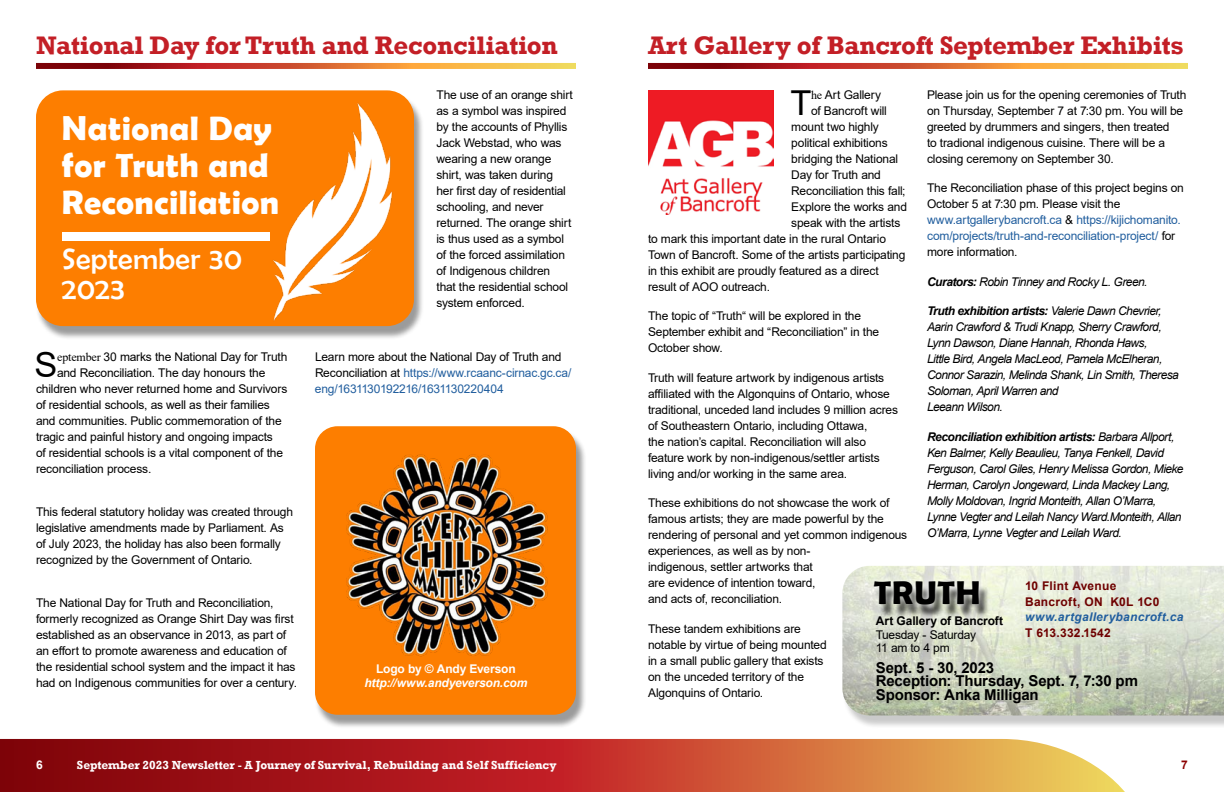
<style>
.page{position:relative;width:1224px;height:792px;background:#fff}
.page>*{position:absolute;margin:0;border:0;box-sizing:border-box;transform-origin:0 0}
.t1{font:34.4px "Arial";color:#000}
.t2{font:700 34px/37px "Berlin Sans FB Demi";letter-spacing:.01em;color:#fff}
.t3{font:700 33px "Berlin Sans FB Demi";letter-spacing:.025em;color:#000}
.t4{font:30px/30px "Berlin Sans FB";letter-spacing:.015em;color:#fff}
.t5{font:700 26px "Rockwell";letter-spacing:-.01em;color:#c31f26}
.t6{font:700 15px/13.5px "Arial";letter-spacing:-.01em;color:#000}
.t7{font:12px/16px "Arial";letter-spacing:-.015em;color:#000}
.t8{font:italic 12px/16px "Arial";letter-spacing:-.045em;color:#000}
.t9{font:12px/16px "Arial";letter-spacing:-.015em;color:#215e9e}
.t10{font:700 12px "Rockwell";letter-spacing:-.005em;color:#fff}
.t11{font:700 12px/15.5px "Arial";letter-spacing:.02em;color:#6e0000}
.t12{font:italic 700 12px "Arial";letter-spacing:-.015em;color:#fff}
.t13{font:italic 700 12px "Arial";letter-spacing:.025em;color:#215e9e}
.t14{font:700 12px "Arial";letter-spacing:-.01em;color:#000}
.t15{font:700 12px "Arial";letter-spacing:-.01em;color:#fff}
.t16{font:700 12px "Arial";color:#8c0000}
.s1{font-family:"Times New Roman"}
.s2{color:#000}
.s3{color:#000101}
.s4{font-weight:700}
</style>
<div class="page">
<svg style="left:36px;top:63px;width:540px;height:6px;background:#cb6230"></svg>
<div style="left:314px;top:429px;width:273px;height:300px;background:#000;opacity:.4"></div>
<div style="left:315px;top:426px;width:261px;height:289px;background:#fd7e00;border-radius:22px"></div>
<img style="left:346px;top:454px;width:202px;height:203px">
<div style="left:35px;top:93px;width:390px;height:247px;background:#000;opacity:.4"></div>
<div style="left:36px;top:90px;width:378px;height:236px;background:#fd7e00;border-radius:27px"></div>
<img style="left:269px;top:103px;width:126px;height:223px">
<div style="left:62px;top:232px;width:207px;height:9px;background:#fff"></div>
<svg style="left:648px;top:63px;width:540px;height:6px;background:#cb6230"></svg>
<img style="left:648px;top:90px;width:125px;height:124px">
<div style="left:842px;top:569px;width:382px;height:160px;background:#000;opacity:.4"></div>
<img style="left:842px;top:566px;width:382px;height:150px">
<div style="left:874px;top:585px;width:115px;height:34px;background:#000;opacity:.75"></div>
<div style="left:868px;top:575px;width:117px;height:36px;background:#fff;opacity:.75"></div>
<svg style="left:0;top:739px;width:1125px;height:53px;background:#bd4832"></svg>
<h3 class="t5" style="left:36px;top:29px;width:523px">National Day for Truth and Reconciliation</h3>
<h2 class="t2" style="left:62px;top:110px;width:219px">National Day for Truth and<br>Reconciliation</h2>
<h3 class="t4" style="left:62px;top:244px;width:182px">September 30<br>2023</h3>
<h1 class="t1" style="left:34px;top:342px;width:24px">S</h1>
<p class="t7" style="left:57px;top:349px;width:232px"><span class="s1">eptember</span> 30 marks the National Day for Truth</p>
<p class="t7" style="left:57px;top:365px;width:210px">and Reconciliation. The day honours the</p>
<p class="t7" style="left:36px;top:381px;width:253px">children who never returned home and Survivors</p>
<p class="t7" style="left:36px;top:397px;width:235px">of residential schools, as well as their families</p>
<p class="t7" style="left:36px;top:413px;width:247px">and communities. Public commemoration of the</p>
<p class="t7" style="left:36px;top:429px;width:238px">tragic and painful history and ongoing impacts</p>
<p class="t7" style="left:36px;top:445px;width:249px">of residential schools is a vital component of the</p>
<p class="t7" style="left:36px;top:461px;width:117px">reconciliation process.</p>
<p class="t7" style="left:36px;top:504px;width:259px">This federal statutory holiday was created through legislative amendments made by Parliament. As of July 2023, the holiday has also been formally recognized by the Government of Ontario.</p>
<p class="t7" style="left:36px;top:595px;width:263px">The National Day for Truth and Reconciliation, formerly recognized as Orange Shirt Day was first established as an observance in 2013, as part of an effort to promote awareness and education of the residential school system and the impact it has had on Indigenous communities for over a century.</p>
<p class="t7" style="left:436px;top:87px;width:138px">The use of an orange shirt as a symbol was inspired by the accounts of Phyllis<br>Jack Webstad, who was wearing a new orange shirt, was taken during her first day of residential schooling, and never returned. The orange shirt is thus used as a symbol of the forced assimilation of Indigenous children<br>that the residential school system enforced.</p>
<p class="t9" style="left:315px;top:348px;width:258px"><span class="s2">Learn more about the National Day of Truth and<br>Reconciliation at</span> https://www.rcaanc-cirnac.gc.ca/ eng/1631130192216/1631130220404</p>
<p class="t15" style="left:376px;top:661px;width:141px">Logo by © Andy Everson</p>
<p class="t12" style="left:364px;top:675px;width:165px">http://www.andyeverson.com</p>
<h3 class="t5" style="left:648px;top:29px;width:537px">Art Gallery of Bancroft September Exhibits</h3>
<h1 class="t1" style="left:790px;top:79px;width:22px">T</h1>
<p class="t7" style="left:811px;top:86px;width:71px"><span class="s1">he</span> Art Gallery</p>
<p class="t7" style="left:927px;top:87px;width:261px">Please join us for the opening ceremonies of Truth on Thursday, September 7 at 7:30 pm. You will be greeted by drummers and singers, then treated<br>to tradional indigenous cuisine. There will be a closing ceremony on September 30.</p>
<p class="t9" style="left:927px;top:180px;width:258px"><span class="s2">The Reconciliation phase of this project begins on October 5 at 7:30 pm. Please visit the </span>www.artgallerybancroft.ca <span class="s2">&amp;</span> https://kijichomanito. com/projects/truth-and-reconciliation-project/ <span class="s3">for more information.</span></p>
<p class="t8" style="left:927px;top:274px;width:222px"><span class="s4">Curators:</span> Robin Tinney and Rocky L. Green.</p>
<p class="t8" style="left:927px;top:303px;width:253px"><span class="s4">Truth exhibition artists:</span> Valerie Dawn Chevrier, Aarin Crawford &amp; Trudi Knapp, Sherry Crawford, Lynn Dawson, Diane Hannah, Rhonda Haws,<br>Little Bird, Angela MacLeod, Pamela McElheran, Connor Sarazin, Melinda Shank, Lin Smith, Theresa Soloman, April Warren and<br>Leeann Wilson.</p>
<p class="t8" style="left:927px;top:429px;width:258px"><span class="s4">Reconciliation exhibition artists:</span> Barbara Allport, Ken Balmer, Kelly Beaulieu, Tanya Fenkell, David Ferguson, Carol Giles, Henry Melissa Gordon, Mieke Herman, Carolyn Jongeward, Linda Mackey Lang, Molly Moldovan, Ingrid Monteith, Allan O’Marra, Lynne Vegter and Leilah Nancy Ward.Monteith, Allan O’Marra, Lynne Vegter and Leilah Ward.</p>
<p class="t7" style="left:811px;top:102px;width:77px">of Bancroft will</p>
<p class="t7" style="left:791px;top:118px;width:89px">mount two highly</p>
<p class="t7" style="left:791px;top:134px;width:98px">political exhibitions</p>
<p class="t7" style="left:791px;top:150px;width:108px">bridging the National</p>
<p class="t7" style="left:791px;top:166px;width:91px">Day for Truth and</p>
<p class="t7" style="left:791px;top:182px;width:116px">Reconciliation this fall;</p>
<p class="t7" style="left:791px;top:198px;width:117px">Explore the works and</p>
<p class="t7" style="left:791px;top:214px;width:111px">speak with the artists</p>
<p class="t7" style="left:648px;top:230px;width:239px">to mark this important date in the rural Ontario</p>
<p class="t7" style="left:648px;top:246px;width:259px">Town of Bancroft. Some of the artists participating</p>
<p class="t7" style="left:648px;top:262px;width:232px">in this exhibit are proudly featured as a direct</p>
<p class="t7" style="left:648px;top:278px;width:123px">result of AOO outreach.</p>
<p class="t7" style="left:648px;top:308px;width:233px">The topic of “Truth“ will be explored in the<br>September exhibit and “Reconciliation” in the<br>October show.</p>
<p class="t7" style="left:648px;top:369px;width:251px">Truth will feature artwork by indigenous artists affiliated with the Algonquins of Ontario, whose traditional, unceded land includes 9 million acres of Southeastern Ontario, including Ottawa,<br>the nation’s capital. Reconciliation will also feature work by non-indigenous/settler artists living and/or working in the same area.</p>
<p class="t7" style="left:648px;top:495px;width:261px">These exhibitions do not showcase the work of famous artists; they are made powerful by the rendering of personal and yet common indigenous experiences, as well as by non-<br>indigenous, settler artworks that<br>are evidence of intention toward,<br>and acts of, reconciliation.</p>
<p class="t7" style="left:648px;top:620px;width:180px">These tandem exhibitions are notable by virtue of being mounted in a small public gallery that exists on the unceded territory of the<br>Algonquins of Ontario.</p>
<p class="t11" style="left:1025px;top:578px;width:136px">10 Flint Avenue<br>Bancroft, ON K0L 1C0</p>
<p class="t13" style="left:1025px;top:609px;width:160px">www.artgallerybancroft.ca</p>
<p class="t11" style="left:1025px;top:625px;width:87px">T 613.332.1542</p>
<h3 class="t3" style="left:874px;top:574px;width:108px">TRUTH</h3>
<p class="t14" style="left:876px;top:612px;width:129px">Art Gallery of Bancroft</p>
<p class="t7" style="left:876px;top:627px;width:102px;line-height:13.5px">Tuesday - Saturday<br>11 am to 4 pm</p>
<p class="t6" style="left:876px;top:661px;width:264px">Sept. 5 - 30, 2023<br>Reception: Thursday, Sept. 7, 7:30 pm<br>Sponsor: Anka Milligan</p>
<p class="t15" style="left:36px;top:757px;width:8px">6</p>
<p class="t10" style="left:77px;top:758px;width:481px">September 2023 Newsletter - A Journey of Survival, Rebuilding and Self Sufficiency</p>
<p class="t16" style="left:1181px;top:757px;width:8px">7</p>
</div>
